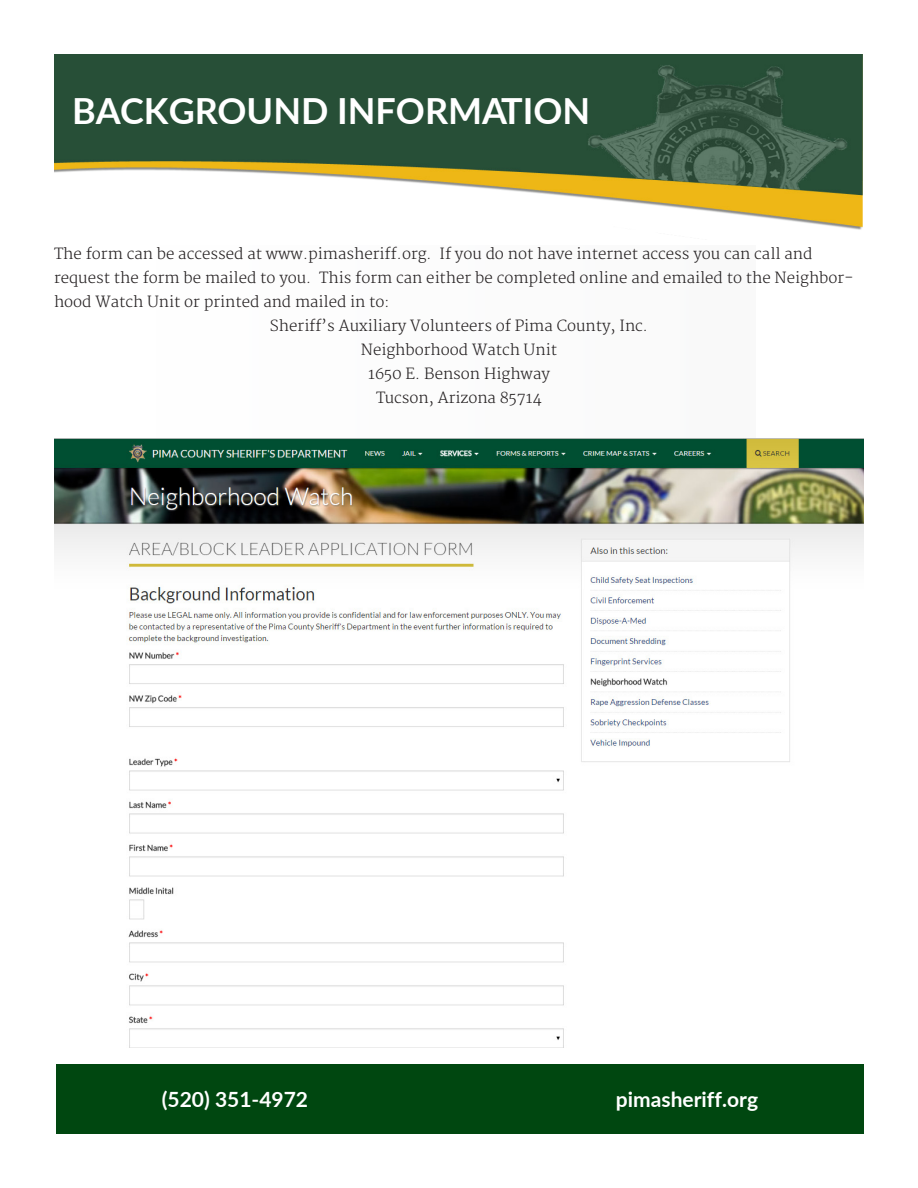
<style>
.page{position:relative;width:918px;height:1188px;background:#fff}
.page>*{position:absolute;margin:0;border:0;box-sizing:border-box;transform-origin:0 0}
.t1{font:700 36px "Lato";color:#fff}
.t2{font:700 21px "Lato";color:#fff}
.t3{font:300 15px/24px "Merriweather";color:#231f20}
</style>
<div class="page">
<img style="left:54px;top:54px;width:809px;height:176px">
<img style="left:54px;top:439px;width:810px;height:609px">
<div style="left:56px;top:1065px;width:808px;height:69px;background:#004710"></div>
<p class="t1" style="left:72px;top:85px;width:520px">BACKGROUND INFORMATION</p>
<p class="t3" style="left:54px;top:243px;width:801px">The form can be accessed at www.pimasheriff.org. If you do not have internet access you can call and request the form be mailed to you. This form can either be completed online and emailed to the Neighbor&shy;hood Watch Unit or printed and mailed in to:</p>
<p class="t3" style="left:270px;top:315px;width:380px">Sheriff’s Auxiliary Volunteers of Pima County, Inc.</p>
<p class="t3" style="left:361px;top:339px;width:198px">Neighborhood Watch Unit</p>
<p class="t3" style="left:368px;top:363px;width:183px">1650 E. Benson Highway</p>
<p class="t3" style="left:376px;top:387px;width:167px">Tucson, Arizona 85714</p>
<h2 class="t2" style="left:162px;top:1084px;width:148px">(520) 351-4972</h2>
<h2 class="t2" style="left:616px;top:1084px;width:144px">pimasheriff.org</h2>
</div>
